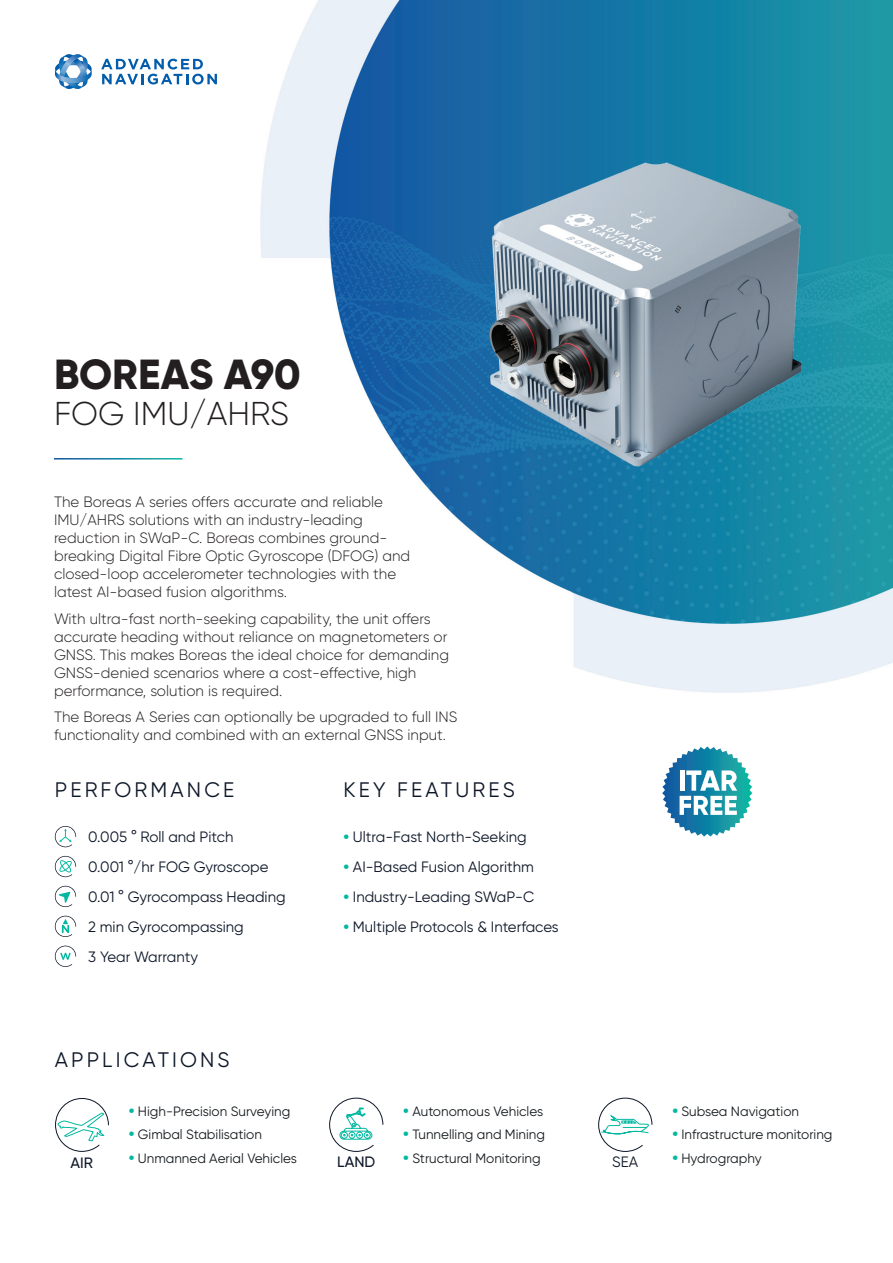
<style>
.page{position:relative;width:893px;height:1263px;background:#fff}
.page>*{position:absolute;margin:0;border:0;box-sizing:border-box;transform-origin:0 0}
.t1{font:800 42px "Gilroy";color:#231f20}
.t2{font:300 33px "Gilroy";color:#231f20}
.t3{font:21px "Gilroy";letter-spacing:.15em;color:#0d1728}
.t4{font:300 15px/18px "Gilroy";color:#231f20}
.t5{font:15px/30px "Gilroy";color:#0d1728}
.t6{font:500 15px "Gilroy";color:#0d1728}
.t7{font:13.5px "Gilroy";color:#161b1e}
.s1{font-weight:800;color:#03b8a1}
.s2{font-weight:800;font-size:15px;color:#03b8a1}
</style>
<div class="page">
<img style="left:260px;top:0;width:633px;height:693px">
<svg style="left:101px;top:59px;width:116px;height:25px"></svg>
<svg style="left:55px;top:54px;width:37px;height:35px"></svg>
<svg style="left:329px;top:1097px;width:55px;height:55px"></svg>
<svg style="left:598px;top:1097px;width:55px;height:55px"></svg>
<svg style="left:55px;top:1098px;width:54px;height:54px"></svg>
<svg style="left:662px;top:746px;width:90px;height:90px"></svg>
<svg style="left:55px;top:826px;width:21px;height:21px"></svg>
<svg style="left:55px;top:886px;width:21px;height:21px"></svg>
<svg style="left:55px;top:856px;width:21px;height:21px"></svg>
<svg style="left:55px;top:946px;width:21px;height:21px"></svg>
<svg style="left:55px;top:916px;width:21px;height:21px"></svg>
<img style="left:428px;top:102px;width:431px;height:430px">
<h1 class="t1" style="left:54px;top:348px;width:248px">BOREAS A90</h1>
<h2 class="t2" style="left:54px;top:393px;width:236px">FOG IMU/AHRS</h2>
<p class="t4" style="left:54px;top:493px;width:358px">The Boreas A series offers accurate and reliable IMU/AHRS solutions with an industry-leading reduction in SWaP-C. Boreas combines ground&shy;breaking Digital Fibre Optic Gyroscope (DFOG) and closed-loop accelerometer technologies with the latest AI-based fusion algorithms.</p>
<p class="t4" style="left:54px;top:609px;width:397px">With ultra-fast north-seeking capability, the unit offers accurate heading without reliance on magnetometers or GNSS. This makes Boreas the ideal choice for demanding GNSS-denied scenarios where a cost-effective, high performance, solution is required.</p>
<p class="t4" style="left:54px;top:708px;width:405px">The Boreas A Series can optionally be upgraded to full INS functionality and combined with an external GNSS input.</p>
<h3 class="t3" style="left:55px;top:777px;width:181px">PERFORMANCE</h3>
<p class="t5" style="left:88px;top:821px;width:199px">0.005 ° Roll and Pitch<br>0.001 °/hr FOG Gyroscope<br>0.01 ° Gyrocompass Heading<br>2 min Gyrocompassing<br>3 Year Warranty</p>
<p class="t5" style="left:343px;top:821px;width:185px"><span class="s1">•</span> Ultra-Fast North-Seeking</p>
<h3 class="t3" style="left:343px;top:777px;width:173px">KEY FEATURES</h3>
<p class="t5" style="left:343px;top:851px;width:192px"><span class="s1">•</span> AI-Based Fusion Algorithm</p>
<p class="t5" style="left:343px;top:881px;width:192px"><span class="s1">•</span> Industry-Leading SWaP-C</p>
<p class="t5" style="left:343px;top:911px;width:217px"><span class="s1">•</span> Multiple Protocols &amp; Interfaces</p>
<h3 class="t3" style="left:55px;top:1047px;width:176px">APPLICATIONS</h3>
<p class="t6" style="left:71px;top:1153px;width:24px">AIR</p>
<p class="t7" style="left:129px;top:1103px;width:163px"><span class="s2">•</span> High-Precision Surveying</p>
<p class="t7" style="left:129px;top:1126px;width:135px"><span class="s2">•</span> Gimbal Stabilisation</p>
<p class="t7" style="left:129px;top:1150px;width:170px"><span class="s2">•</span> Unmanned Aerial Vehicles</p>
<p class="t7" style="left:403px;top:1103px;width:141px"><span class="s2">•</span> Autonomous Vehicles</p>
<p class="t7" style="left:403px;top:1126px;width:143px"><span class="s2">•</span> Tunnelling and Mining</p>
<p class="t7" style="left:403px;top:1150px;width:139px"><span class="s2">•</span> Structural Monitoring</p>
<p class="t6" style="left:337px;top:1153px;width:40px">LAND</p>
<p class="t5" style="left:612px;top:1147px;width:28px">SEA</p>
<p class="t7" style="left:672px;top:1103px;width:128px"><span class="s2">•</span> Subsea Navigation</p>
<p class="t7" style="left:672px;top:1126px;width:162px"><span class="s2">•</span> Infrastructure monitoring</p>
<p class="t7" style="left:672px;top:1150px;width:91px"><span class="s2">•</span> Hydrography</p>
</div>
